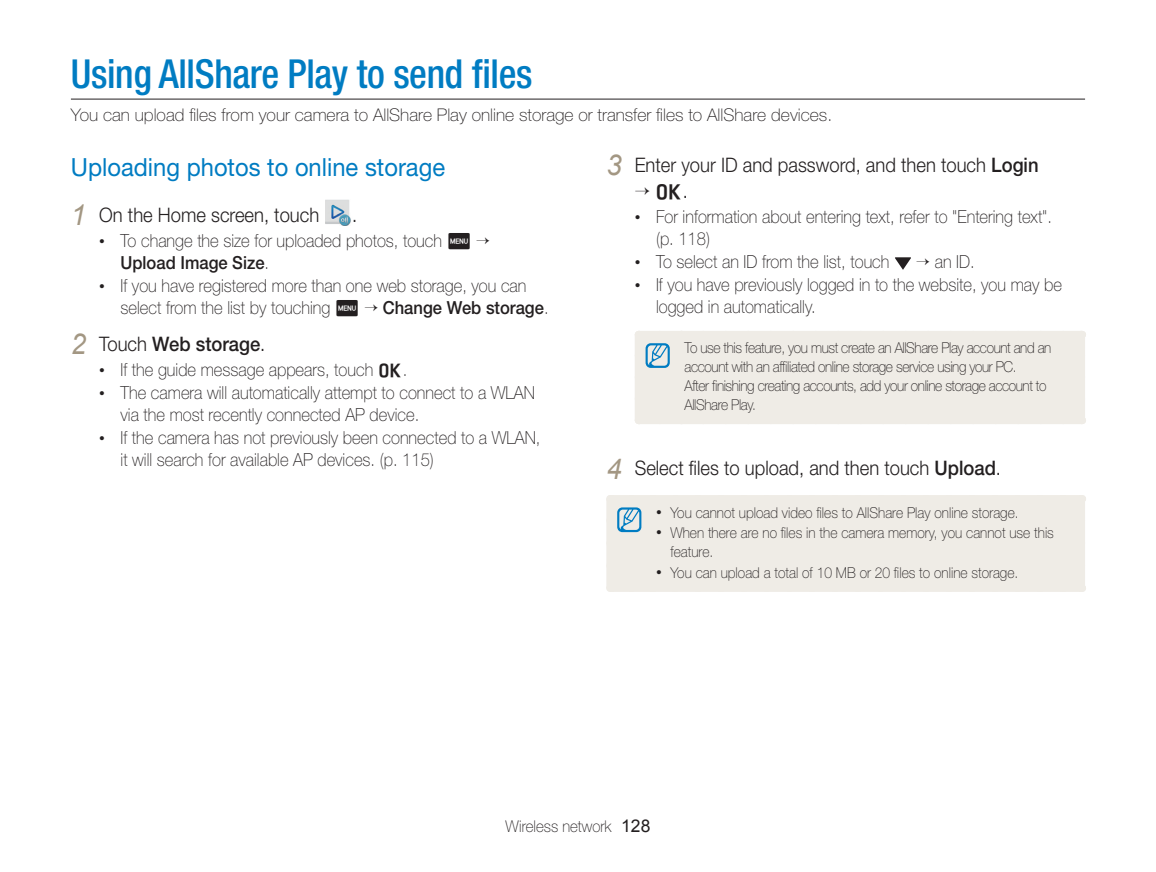
<style>
.page{position:relative;width:1156px;height:872px;background:#fff}
.page>*{position:absolute;margin:0;border:0;box-sizing:border-box;transform-origin:0 0}
.t1{font:500 condensed 40px "Helvetica Neue";letter-spacing:-.01em;color:#007cc2;scale:.96 1}
.t2{font:25px "Helvetica Neue";color:#007cc2;scale:.95 1}
.t3{font:300 20px "Helvetica Neue";color:#231f20;scale:.92 1}
.t4{font:500 20px "Helvetica Neue";color:#231f20;scale:.92 1}
.t5{font:20px "MV900";color:#231f20}
.t6{font:100 18px/21.8px "Helvetica Neue";color:#231f20;scale:.92 1}
.t7{font:500 18px "Helvetica Neue";color:#231f20;scale:.92 1}
.t8{font:100 17.5px "Helvetica Neue";color:#231f20}
.t9{font:100 16.25px "Helvetica Neue";color:#231f20;scale:.92 1}
.t10{font:100 15px/18.8px "Helvetica Neue";letter-spacing:-.03em;color:#231f20;scale:.92 1}
.t11{font:100 15px/18.8px "Helvetica Neue";color:#231f20;scale:.92 1}
.s1{font-family:"Arial";font-weight:400;font-style:italic;font-size:28.75px;color:#a39783}
.s2{font-family:"Arial";font-weight:400;font-size:16.25px}
.s3{font-family:"MV900";font-weight:400}
.s4{font-weight:500}
.s5{font-weight:100}
.s6{font-weight:300}
.s7{font-family:"Helvetica Neue";font-weight:300}
.s8{font-family:"Arial";font-weight:400;font-size:17.5px}
</style>
<div class="page">
<img style="left:325px;top:199px;width:26px;height:27px">
<svg style="left:895px;top:257px;width:15px;height:12px"></svg>
<div style="left:634px;top:331px;width:450px;height:93px;background:#efece6"></div>
<div style="left:613px;top:502px;width:464px;height:82px;background:#efece6"></div>
<div style="left:610px;top:495px;width:42px;height:7px;background:#efece6"></div>
<div style="left:606px;top:499px;width:7px;height:89px;background:#efece6"></div>
<div style="left:652px;top:495px;width:429px;height:7px;background:#efece6"></div>
<div style="left:1077px;top:499px;width:7px;height:89px;background:#efece6"></div>
<div style="left:610px;top:584px;width:471px;height:8px;background:#efece6"></div>
<svg style="left:606px;top:495px;width:36px;height:71px"></svg>
<hr style="left:71px;top:99px;width:1013px;height:1px;background:#231f20">
<h1 class="t1" style="left:71px;top:59px;width:482px">Using AllShare Play to send files</h1>
<p class="t8" style="left:71px;top:109px;width:762px">You can upload files from your camera to AllShare Play online storage or transfer files to AllShare devices.</p>
<h2 class="t2" style="left:71px;top:158px;width:395px">Uploading photos to online storage</h2>
<p class="t3" style="left:71px;top:207px;width:271px"><span class="s1">1</span> On the Home screen, touch</p>
<p class="t3" style="left:352px;top:207px;width:7px">.</p>
<p class="t6" style="left:120px;top:231px;width:383px;text-indent:-21px"><span class="s2">•</span> To change the size for uploaded photos, touch <span class="s3">M<br></span><span class="s4">Upload Image Size</span>.</p>
<p class="t6" style="left:120px;top:276px;width:442px;text-indent:-21px"><span class="s2">•</span> If you have registered more than one web storage, you can select from the list by touching <span class="s3">M</span></p>
<p class="t7" style="left:383px;top:301px;width:182px">Change Web storage<span class="s5">.</span></p>
<p class="t4" style="left:71px;top:336px;width:213px"><span class="s1">2</span> <span class="s6">Touch</span> Web storage<span class="s6">.</span></p>
<p class="t6" style="left:99px;top:360px;width:336px"><span class="s2">•</span> If the guide message appears, touch <span class="s3">O</span>.</p>
<p class="t6" style="left:120px;top:383px;width:452px;text-indent:-21px"><span class="s2">•</span> The camera will automatically attempt to connect to a WLAN via the most recently connected AP device.</p>
<p class="t6" style="left:120px;top:428px;width:458px;text-indent:-21px"><span class="s2">•</span> If the camera has not previously been connected to a WLAN, it will search for available AP devices. (p. 115)</p>
<p class="t3" style="left:606px;top:157px;width:471px"><span class="s1">3</span> Enter your ID and password, and then touch <span class="s4">Login</span></p>
<p class="t5" style="left:655px;top:182px;width:34px">O<span class="s7">.</span></p>
<p class="t6" style="left:656px;top:208px;width:432px;text-indent:-21px"><span class="s2">•</span> For information about entering text, refer to "Entering text". (p. 118)</p>
<p class="t6" style="left:634px;top:252px;width:278px"><span class="s2">•</span> To select an ID from the list, touch</p>
<p class="t6" style="left:934px;top:252px;width:45px">an ID.</p>
<p class="t6" style="left:656px;top:276px;width:442px;text-indent:-21px"><span class="s2">•</span> If you have previously logged in to the website, you may be logged in automatically.</p>
<p class="t10" style="left:684px;top:340px;width:400px">To use this feature, you must create an AllShare Play account and an account with an affiliated online storage service using your PC.<br>After finishing creating accounts, add your online storage account to AllShare Play.</p>
<p class="t3" style="left:606px;top:461px;width:430px"><span class="s1">4</span> Select files to upload, and then touch <span class="s4">Upload</span>.</p>
<p class="t11" style="left:656px;top:504px;width:395px"><span class="s2">•</span> You cannot upload video files to AllShare Play online storage.</p>
<p class="t11" style="left:670px;top:525px;width:418px;text-indent:-14px"><span class="s2">•</span> When there are no files in the camera memory, you cannot use this feature.</p>
<p class="t11" style="left:656px;top:564px;width:395px"><span class="s2">•</span> You can upload a total of 10 MB or 20 files to online storage.</p>
<p class="t9" style="left:505px;top:820px;width:159px">Wireless network <span class="s8">128</span></p>
</div>
